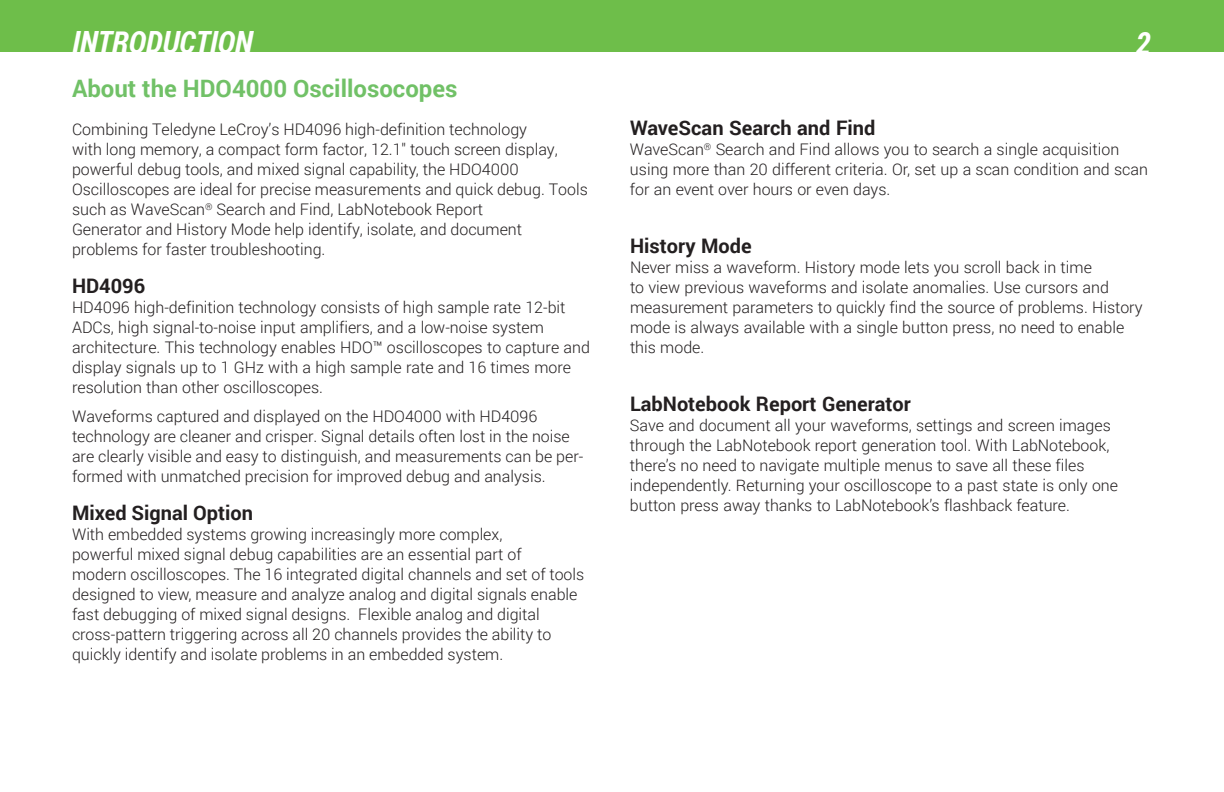
<style>
.page{position:relative;width:1224px;height:792px;background:#fff}
.page>*{position:absolute;margin:0;border:0;box-sizing:border-box;transform-origin:0 0}
.t1{font:italic 700 30.6px "Roboto Condensed";color:#fff}
.t2{font:700 24px "Roboto";color:#71c167}
.t3{font:700 20px "Roboto";color:#231f20}
.t4{font:300 16px/20px "Roboto";color:#231f20}
</style>
<div class="page">
<div style="left:0;top:0;width:1224px;height:52px;background:#6ebe4a"></div>
<h1 class="t1" style="left:72px;top:21px;width:182px">INTRODUCTION</h1>
<h1 class="t1" style="left:1136px;top:21px;width:16px">2</h1>
<h2 class="t2" style="left:72px;top:72px;width:387px">About the HDO4000 Oscillosocopes</h2>
<p class="t4" style="left:72px;top:119px;width:517px">Combining Teledyne LeCroy’s HD4096 high-definition technology<br>with long memory, a compact form factor, 12.1" touch screen display, powerful debug tools, and mixed signal capability, the HDO4000<br>Oscilloscopes are ideal for precise measurements and quick debug. Tools such as WaveScan<sup>®</sup> Search and Find, LabNotebook Report<br>Generator and History Mode help identify, isolate, and document problems for faster troubleshooting.</p>
<p class="t3" style="left:72px;top:272px;width:75px">HD4096</p>
<p class="t4" style="left:72px;top:297px;width:519px">HD4096 high-definition technology consists of high sample rate 12-bit ADCs, high signal-to-noise input amplifiers, and a low-noise system architecture. This technology enables HDO™ oscilloscopes to capture and display signals up to 1 GHz with a high sample rate and 16 times more resolution than other oscilloscopes.</p>
<p class="t4" style="left:72px;top:406px;width:513px">Waveforms captured and displayed on the HDO4000 with HD4096 technology are cleaner and crisper. Signal details often lost in the noise are clearly visible and easy to distinguish, and measurements can be per&shy;formed with unmatched precision for improved debug and analysis.</p>
<p class="t3" style="left:72px;top:499px;width:183px">Mixed Signal Option</p>
<p class="t4" style="left:72px;top:524px;width:514px">With embedded systems growing increasingly more complex,<br>powerful mixed signal debug capabilities are an essential part of<br>modern oscilloscopes. The 16 integrated digital channels and set of tools designed to view, measure and analyze analog and digital signals enable fast debugging of mixed signal designs. Flexible analog and digital cross-pattern triggering across all 20 channels provides the ability to quickly identify and isolate problems in an embedded system.</p>
<p class="t3" style="left:630px;top:114px;width:247px">WaveScan Search and Find</p>
<p class="t4" style="left:630px;top:139px;width:520px">WaveScan<sup>®</sup> Search and Find allows you to search a single acquisition using more than 20 different criteria. Or, set up a scan condition and scan for an event over hours or even days.</p>
<p class="t3" style="left:630px;top:232px;width:123px">History Mode</p>
<p class="t4" style="left:630px;top:257px;width:514px">Never miss a waveform. History mode lets you scroll back in time<br>to view previous waveforms and isolate anomalies. Use cursors and measurement parameters to quickly find the source of problems. History mode is always available with a single button press, no need to enable this mode.</p>
<p class="t3" style="left:630px;top:390px;width:282px">LabNotebook Report Generator</p>
<p class="t4" style="left:630px;top:415px;width:490px">Save and document all your waveforms, settings and screen images through the LabNotebook report generation tool. With LabNotebook, there’s no need to navigate multiple menus to save all these files independently. Returning your oscilloscope to a past state is only one button press away thanks to LabNotebook’s flashback feature.</p>
</div>
